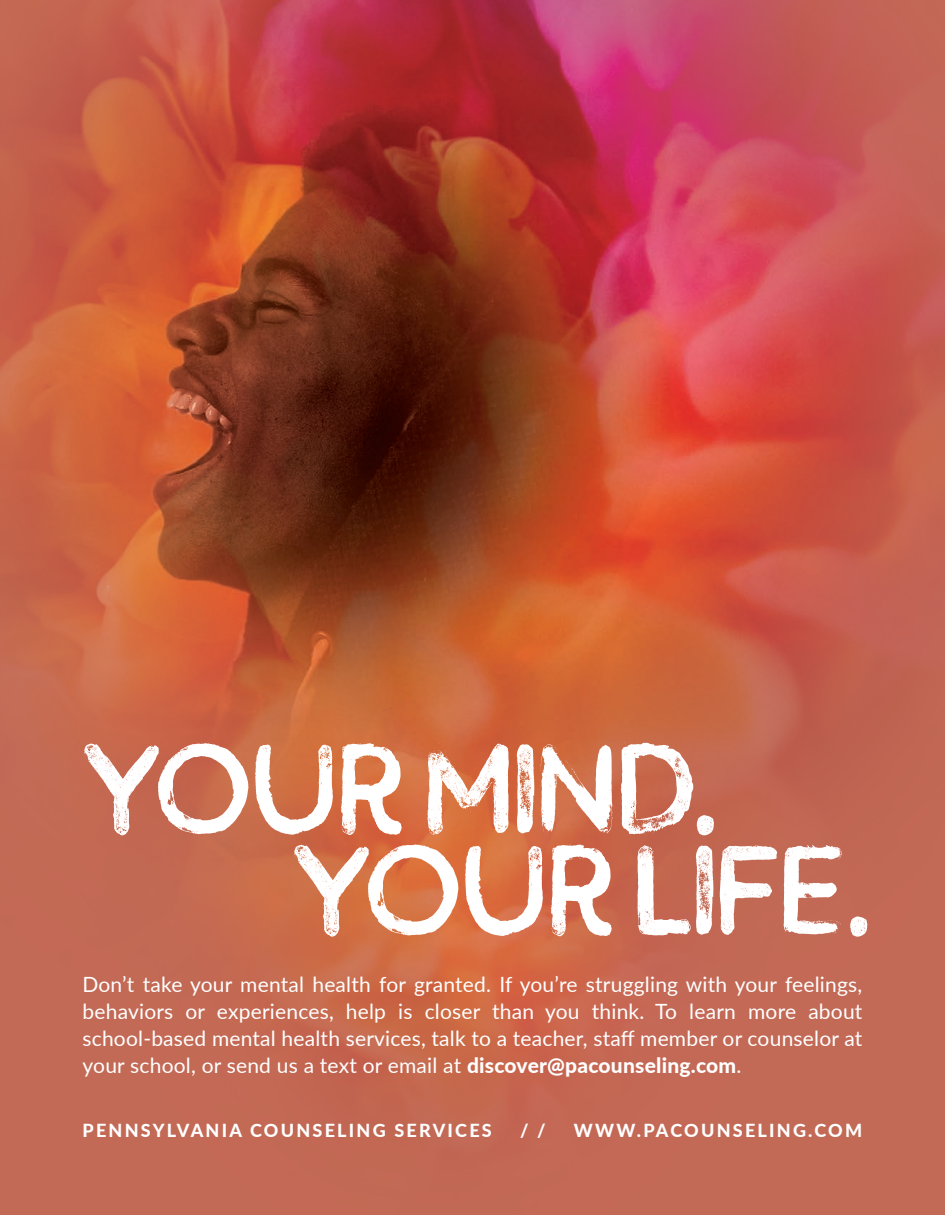
<style>
.page{position:relative;width:945px;height:1215px;background:#fff}
.page>*{position:absolute;margin:0;border:0;box-sizing:border-box;transform-origin:0 0}
.t1{font:127.8px/101.2px "Buckwheat TC Sans Painted";letter-spacing:-.1em;color:#fff}
.t2{font:21px/27px "Lato";letter-spacing:.01em;color:#fff;text-align:justify}
.t3{font:800 18px "Lato";letter-spacing:.125em;color:#fff}
.s1{font-weight:800}
</style>
<div class="page">
<img style="left:0;top:0;width:945px;height:1215px">
<h1 class="t1" style="left:288px;top:736px;width:593px;text-indent:-210px">YOUR MIND.<br>YOUR LIFE.</h1>
<p class="t2" style="left:82px;top:970px;width:781px">Don’t take your mental health for granted. If you’re struggling with your feelings, behaviors or experiences, help is closer than you think. To learn more about school-based mental health services, talk to a teacher, staff member or counselor at your school, or send us a text or email at <span class="s1">discover@pacounseling.com</span>.</p>
<p class="t3" style="left:82px;top:1117px;width:411px">PENNSYLVANIA COUNSELING SERVICES</p>
<p class="t3" style="left:520px;top:1117px;width:27px">/ /</p>
<p class="t3" style="left:574px;top:1117px;width:290px">WWW.PACOUNSELING.COM</p>
</div>
